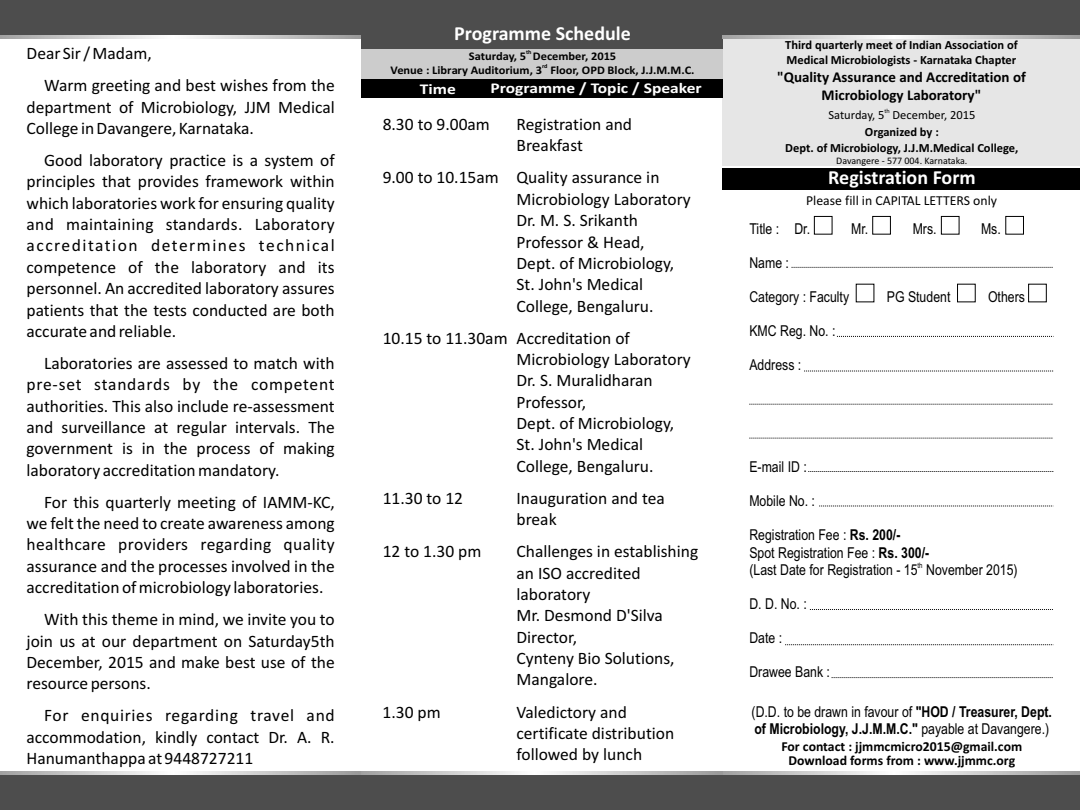
<style>
.page{position:relative;width:1080px;height:810px;background:#fff}
.page>*{position:absolute;margin:0;border:0;box-sizing:border-box;transform-origin:0 0}
.t1{font:700 20px "Calibri";color:#fff}
.t2{font:17.5px/21.4px "Calibri";color:#000}
.t3{font:15px/17.1px "Arial Narrow";color:#000}
.t4{font:700 15px/17.1px "Arial Narrow";color:#000}
.t5{font:700 15px/18.2px "Calibri";color:#000;text-align:center}
.t6{font:700 15px "Calibri";color:#fff;scale:1.17 1}
.t7{font:700 13.75px/14.2px "Calibri";color:#000;text-align:center}
.t8{font:13.75px "Calibri";color:#000}
.t9{font:700 12.5px/15.2px "Calibri";color:#000;text-align:center}
.t10{font:12.5px "Calibri";color:#000}
.t11{font:700 11.75px "Calibri";color:#000;scale:1.06 1}
.t12{font:10px "Calibri";color:#000}
.t13{font:7.5px "Arial Narrow";color:#000}
.t14{font:6.25px "Calibri";color:#000}
.t15{font:700 5.88px "Calibri";color:#000;scale:1.06 1}
.s1{font-weight:700}
.s2{font-weight:400}
</style>
<div class="page">
<div style="left:723px;top:0;width:357px;height:165px;background:#e6e6e6"></div>
<div style="left:0;top:0;width:361px;height:35px;background:#4d4d4d"></div>
<svg style="left:0;top:35px;width:361px;height:4px"></svg>
<div style="left:723px;top:0;width:357px;height:35px;background:#4d4d4d"></div>
<div style="left:723px;top:168px;width:357px;height:22px;background:#000"></div>
<div style="left:361px;top:0;width:362px;height:49px;background:#4d4d4d"></div>
<svg style="left:723px;top:35px;width:357px;height:4px"></svg>
<svg style="left:792px;top:267px;width:261px;height:1px"></svg>
<svg style="left:837px;top:336px;width:215px;height:1px"></svg>
<svg style="left:804px;top:371px;width:249px;height:1px"></svg>
<svg style="left:749px;top:404px;width:304px;height:1px"></svg>
<svg style="left:749px;top:438px;width:304px;height:1px"></svg>
<svg style="left:808px;top:471px;width:245px;height:1px"></svg>
<svg style="left:785px;top:644px;width:268px;height:1px"></svg>
<svg style="left:832px;top:677px;width:221px;height:1px"></svg>
<svg style="left:819px;top:505px;width:234px;height:1px"></svg>
<svg style="left:813px;top:215px;width:20px;height:20px"></svg>
<svg style="left:872px;top:215px;width:19px;height:20px"></svg>
<svg style="left:1005px;top:215px;width:19px;height:20px"></svg>
<svg style="left:855px;top:283px;width:20px;height:20px"></svg>
<svg style="left:957px;top:283px;width:19px;height:20px"></svg>
<svg style="left:810px;top:609px;width:243px;height:1px"></svg>
<svg style="left:940px;top:215px;width:20px;height:20px"></svg>
<div style="left:361px;top:49px;width:362px;height:30px;background:#ccc"></div>
<div style="left:361px;top:80px;width:362px;height:18px;background:#000"></div>
<div style="left:723px;top:775px;width:357px;height:35px;background:#4d4d4d"></div>
<svg style="left:723px;top:771px;width:357px;height:4px"></svg>
<div style="left:0;top:775px;width:361px;height:35px;background:#4d4d4d"></div>
<svg style="left:0;top:771px;width:361px;height:4px"></svg>
<div style="left:361px;top:775px;width:362px;height:35px;background:#4d4d4d"></div>
<svg style="left:361px;top:771px;width:362px;height:4px"></svg>
<svg style="left:1028px;top:283px;width:19px;height:20px"></svg>
<p class="t2" style="left:44px;top:39px;width:292px;line-height:32px;text-indent:-18px">Dear Sir / Madam,<br>Warm greeting and best wishes from the</p>
<p class="t2" style="left:27px;top:98px;width:310px">department of Microbiology, JJM Medical<br>College in Davangere, Karnataka.</p>
<p class="t2" style="left:27px;top:151px;width:310px;text-align:justify;text-indent:18px">Good laboratory practice is a system of principles that provides framework within which laboratories work for ensuring quality and maintaining standards. Laboratory accreditation determines technical competence of the laboratory and its personnel. An accredited laboratory assures patients that the tests conducted are both accurate and reliable.</p>
<p class="t2" style="left:27px;top:354px;width:310px;text-align:justify;text-indent:18px">Laboratories are assessed to match with pre-set standards by the competent authorities. This also include re-assessment and surveillance at regular intervals. The government is in the process of making laboratory accreditation mandatory.</p>
<p class="t2" style="left:27px;top:493px;width:310px;text-align:justify;text-indent:18px">For this quarterly meeting of IAMM-KC, we felt the need to create awareness among healthcare providers regarding quality assurance and the processes involved in the accreditation of microbiology laboratories.</p>
<p class="t2" style="left:27px;top:610px;width:310px;text-align:justify;text-indent:18px">With this theme in mind, we invite you to join us at our department on Saturday5th December, 2015 and make best use of the resource persons.</p>
<p class="t2" style="left:27px;top:706px;width:310px;text-align:justify;text-indent:18px">For enquiries regarding travel and accommodation, kindly contact Dr. A. R.<br>Hanumanthappa at 9448727211</p>
<p class="t1" style="left:454px;top:25px;width:178px">Programme Schedule</p>
<p class="t15" style="left:526px;top:49px;width:7px">th</p>
<p class="t11" style="left:469px;top:51px;width:141px">Saturday, 5 December, 2015</p>
<p class="t15" style="left:542px;top:64px;width:7px">rd</p>
<p class="t11" style="left:391px;top:66px;width:288px">Venue : Library Auditorium, 3 Floor, OPD Block, J.J.M.M.C.</p>
<p class="t6" style="left:420px;top:82px;width:32px">Time</p>
<p class="t6" style="left:491px;top:82px;width:182px">Programme / Topic / Speaker</p>
<p class="t2" style="left:383px;top:115px;width:109px">8.30 to 9.00am</p>
<p class="t2" style="left:517px;top:115px;width:117px">Registration and<br>Breakfast</p>
<p class="t2" style="left:517px;top:168px;width:176px;text-indent:-134px">9.00 to 10.15am Quality assurance in<br>Microbiology Laboratory<br>Dr. M. S. Srikanth<br>Professor &amp; Head,<br>Dept. of Microbiology,<br>St. John's Medical<br>College, Bengaluru.</p>
<p class="t2" style="left:517px;top:329px;width:176px;text-indent:-134px">10.15 to 11.30am Accreditation of<br>Microbiology Laboratory<br>Dr. S. Muralidharan<br>Professor,<br>Dept. of Microbiology,<br>St. John's Medical<br>College, Bengaluru.</p>
<p class="t2" style="left:383px;top:489px;width:82px">11.30 to 12</p>
<p class="t2" style="left:517px;top:489px;width:150px">Inauguration and tea break</p>
<p class="t2" style="left:383px;top:542px;width:100px">12 to 1.30 pm</p>
<p class="t2" style="left:517px;top:542px;width:183px">Challenges in establishing an ISO accredited laboratory<br>Mr. Desmond D'Silva<br>Director,<br>Cynteny Bio Solutions,<br>Mangalore.</p>
<p class="t2" style="left:383px;top:702px;width:60px">1.30 pm</p>
<p class="t2" style="left:517px;top:702px;width:159px">Valedictory and certificate distribution followed by lunch</p>
<p class="t9" style="left:785px;top:38px;width:234px;text-align:left">Third quarterly meet of Indian Association of<br>Medical Microbiologists - Karnataka Chapter</p>
<p class="t5" style="left:777px;top:69px;width:250px">"Quality Assurance and Accreditation of<br>Microbiology Laboratory"</p>
<p class="t14" style="left:884px;top:108px;width:7px">th</p>
<p class="t10" style="left:828px;top:110px;width:148px">Saturday, 5 December, 2015</p>
<p class="t9" style="left:785px;top:126px;width:235px">Organized by :<br>Dept. of Microbiology, J.J.M.Medical College,</p>
<p class="t12" style="left:836px;top:157px;width:133px">Davangere - 577 004. Karnataka.</p>
<p class="t8" style="left:806px;top:194px;width:192px">Please fill in CAPITAL LETTERS only</p>
<p class="t3" style="left:749px;top:222px;width:62px">Title : Dr.</p>
<p class="t3" style="left:851px;top:222px;width:19px">Mr.</p>
<p class="t3" style="left:913px;top:222px;width:25px">Mrs.</p>
<p class="t3" style="left:981px;top:222px;width:21px">Ms.</p>
<p class="t3" style="left:749px;top:256px;width:41px">Name :</p>
<p class="t3" style="left:749px;top:290px;width:101px">Category : Faculty</p>
<p class="t3" style="left:887px;top:290px;width:65px">PG Student</p>
<p class="t3" style="left:988px;top:290px;width:38px">Others</p>
<p class="t3" style="left:749px;top:324px;width:88px">KMC Reg. No. :</p>
<p class="t3" style="left:749px;top:358px;width:53px">Address :</p>
<p class="t1" style="left:828px;top:169px;width:149px">Registration Form</p>
<p class="t3" style="left:749px;top:460px;width:59px">E-mail ID :</p>
<p class="t3" style="left:749px;top:494px;width:67px">Mobile No. :</p>
<p class="t3" style="left:749px;top:528px;width:181px">Registration Fee : <span class="s1">Rs. 200/-<br></span>Spot Registration Fee : <span class="s1">Rs. 300/-</span></p>
<p class="t13" style="left:918px;top:562px;width:7px">th</p>
<p class="t3" style="left:749px;top:563px;width:270px">(Last Date for Registration - 15 November 2015)</p>
<p class="t3" style="left:749px;top:597px;width:59px">D. D. No. :</p>
<p class="t3" style="left:749px;top:631px;width:34px">Date :</p>
<p class="t3" style="left:749px;top:665px;width:82px">Drawee Bank :</p>
<p class="t4" style="left:752px;top:705px;width:302px"><span class="s2">(D.D. to be drawn in favour of</span> "HOD / Treasurer, Dept. of Microbiology, J.J.M.M.C." <span class="s2">payable at Davangere.)</span></p>
<p class="t7" style="left:781px;top:740px;width:242px">For contact : jjmmcmicro2015@gmail.com<br>Download forms from : www.jjmmc.org</p>
</div>
